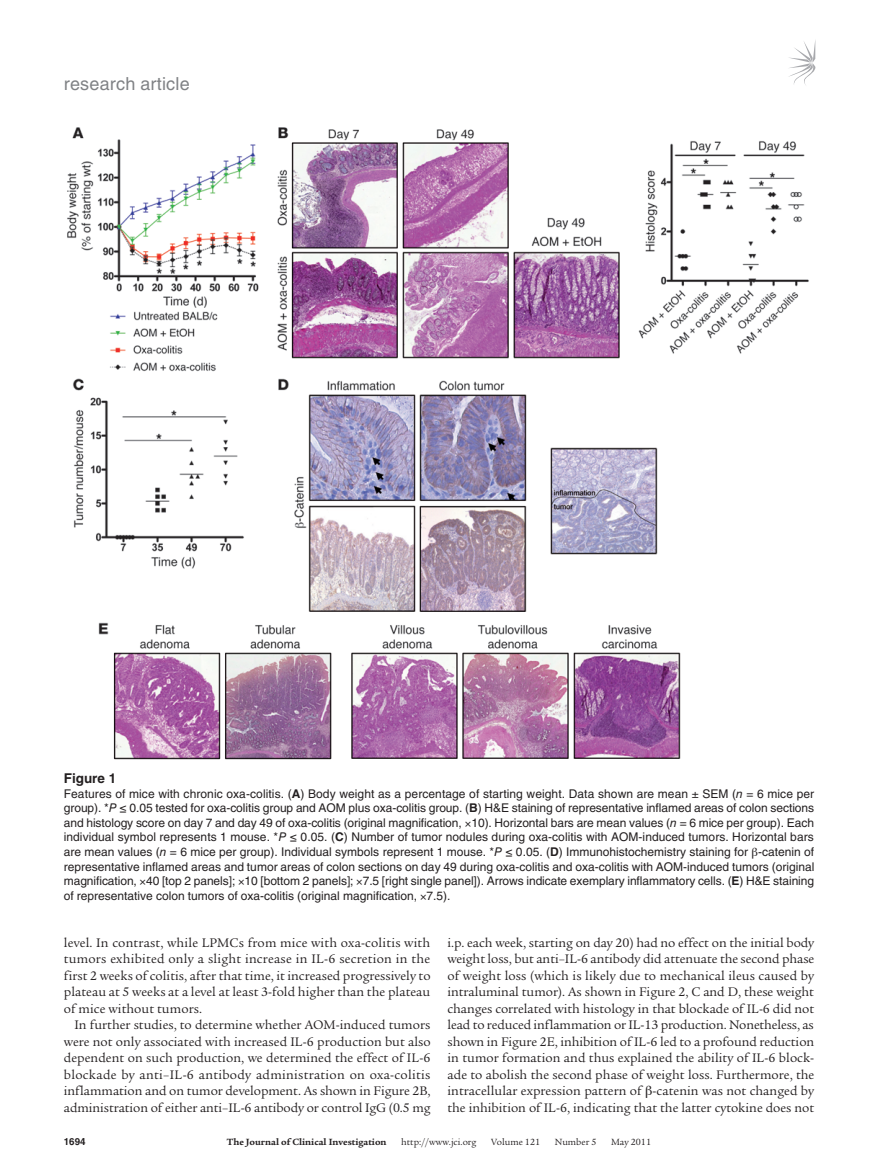
<style>
.page{position:relative;width:878px;height:1175px;background:#fff}
.page>*{position:absolute;margin:0;border:0;box-sizing:border-box;transform-origin:0 0}
.t1{font:18px "Helvetica LT Std";letter-spacing:.01em;color:#808285}
.t2{font:13.5px/16.5px "Legacy Serif Std";color:#231f20;text-align:justify}
.t3{font:700 13.5px "Helvetica LT Std";color:#231f20}
.t4{font:12px/14.7px "Helvetica LT Std";color:#231f20;text-align:justify}
.t5{font:9.75px "Legacy Serif Std";color:#231f20}
.t6{font:700 9.75px "Legacy Serif Std";color:#231f20}
.t7{font:700 9.75px "Helvetica LT Std";color:#231f20}
.s1{font-weight:700}
.s2{font-style:italic}
</style>
<div class="page">
<svg style="left:789px;top:42px;width:26px;height:43px"></svg>
<img style="left:67px;top:127px;width:742px;height:633px">
<h1 class="t1" style="left:64px;top:73px;width:127px">research article</h1>
<p class="t3" style="left:64px;top:770px;width:54px">Figure 1</p>
<p class="t4" style="left:64px;top:786px;width:752px">Features of mice with chronic oxa-colitis. (<span class="s1">A</span>) Body weight as a percentage of starting weight. Data shown are mean ± SEM (<span class="s2">n</span> = 6 mice per group). *<span class="s2">P</span> ≤ 0.05 tested for oxa-colitis group and AOM plus oxa-colitis group. (<span class="s1">B</span>) H&amp;E staining of representative inflamed areas of colon sections and histology score on day 7 and day 49 of oxa-colitis (original magnification, 10). Horizontal bars are mean values (<span class="s2">n</span> = 6 mice per group). Each individual symbol represents 1 mouse. *<span class="s2">P</span> ≤ 0.05. (<span class="s1">C</span>) Number of tumor nodules during oxa-colitis with AOM-induced tumors. Horizontal bars are mean values (<span class="s2">n</span> = 6 mice per group). Individual symbols represent 1 mouse. *<span class="s2">P</span> ≤ 0.05. (<span class="s1">D</span>) Immunohistochemistry staining for -catenin of representative inflamed areas and tumor areas of colon sections on day 49 during oxa-colitis and oxa-colitis with AOM-induced tumors (original magnification, 40 [top 2 panels]; 10 [bottom 2 panels]; 7.5 [right single panel]). Arrows indicate exemplary inflammatory cells. (<span class="s1">E</span>) H&amp;E staining of representative colon tumors of oxa-colitis (original magnification, 7.5).</p>
<p class="t2" style="left:64px;top:934px;width:368px">level. In contrast, while LPMCs from mice with oxa-colitis with tumors exhibited only a slight increase in IL-6 secretion in the first 2 weeks of colitis, after that time, it increased progressively to plateau at 5 weeks at a level at least 3-fold higher than the plateau of mice without tumors.</p>
<p class="t2" style="left:64px;top:1016px;width:368px;text-indent:11px">In further studies, to determine whether AOM-induced tumors were not only associated with increased IL-6 production but also dependent on such production, we determined the effect of IL-6 blockade by anti–IL-6 antibody administration on oxa-colitis inflammation and on tumor development. As shown in Figure 2B, administration of either anti–IL-6 antibody or control IgG (0.5 mg</p>
<p class="t2" style="left:447px;top:934px;width:368px">i.p. each week, starting on day 20) had no effect on the initial body weight loss, but anti–IL-6 antibody did attenuate the second phase of weight loss (which is likely due to mechanical ileus caused by intraluminal tumor). As shown in Figure 2, C and D, these weight changes correlated with histology in that blockade of IL-6 did not lead to reduced inflammation or IL-13 production. Nonetheless, as shown in Figure 2E, inhibition of IL-6 led to a profound reduction in tumor formation and thus explained the ability of IL-6 block&shy;ade to abolish the second phase of weight loss. Furthermore, the intracellular expression pattern of -catenin was not changed by the inhibition of IL-6, indicating that the latter cytokine does not</p>
<p class="t7" style="left:64px;top:1135px;width:23px">1694</p>
<p class="t6" style="left:227px;top:1135px;width:161px">The Journal of Clinical Investigation</p>
<p class="t5" style="left:401px;top:1136px;width:77px">http://www.jci.org</p>
<p class="t5" style="left:491px;top:1136px;width:50px">Volume 121</p>
<p class="t5" style="left:555px;top:1136px;width:43px">Number 5</p>
<p class="t5" style="left:611px;top:1136px;width:41px">May 2011</p>
</div>
